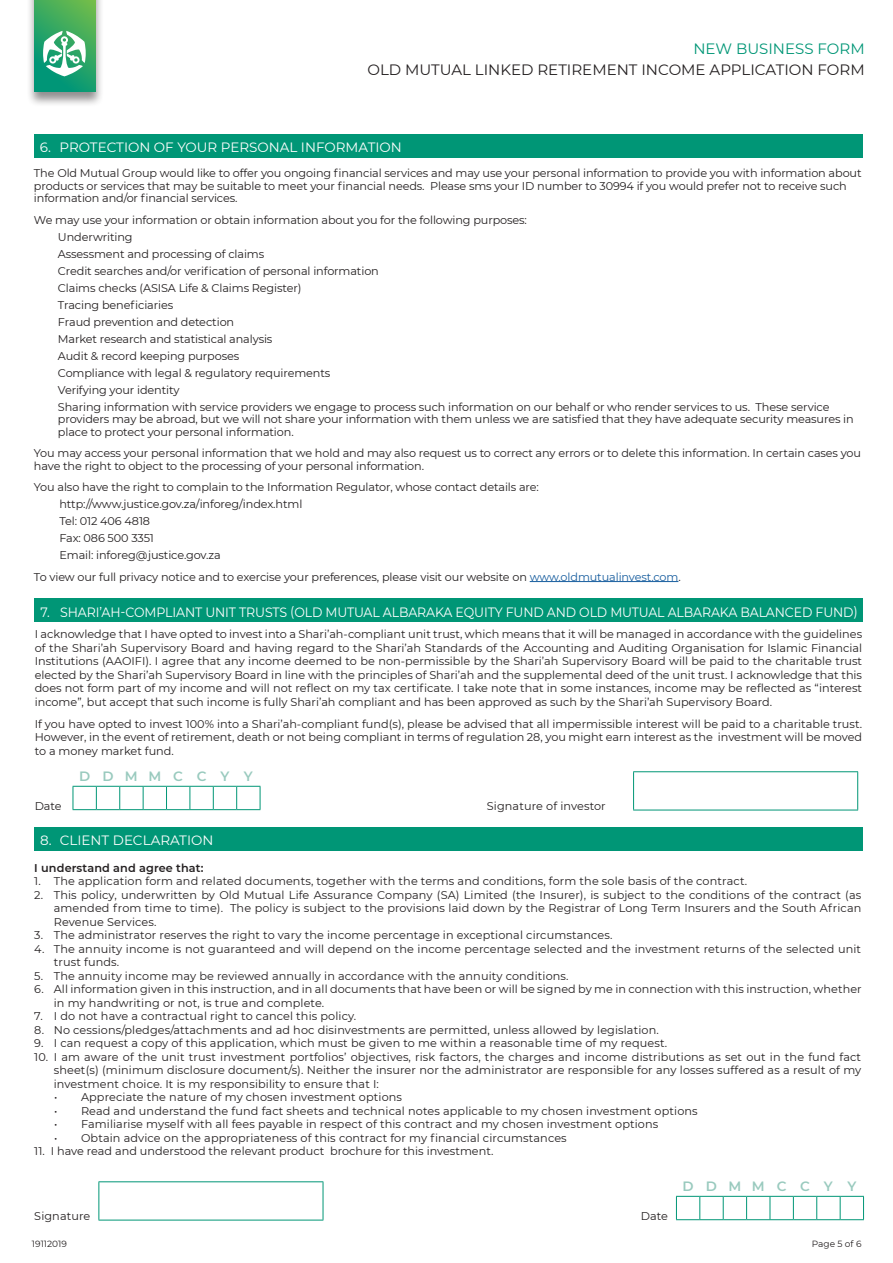
<style>
.page{position:relative;width:893px;height:1263px;background:#fff}
.page>*{position:absolute;margin:0;border:0;box-sizing:border-box;transform-origin:0 0}
.t1{font:15px "Montserrat";color:#231f20}
.t2{font:15px "Montserrat";color:#009676}
.t3{font:13.5px "Montserrat";letter-spacing:-.01em;color:#fff;scale:.93 1}
.t4{font:13.5px "Montserrat";letter-spacing:-.01em;color:#fff}
.t5{font:600 13.5px "Montserrat";color:#99cabe}
.t6{font:11.25px/13.5px "Montserrat";letter-spacing:-.01em;color:#231f20;text-align:justify}
.t7{font:11.25px/13.5px "Montserrat";letter-spacing:.01em;color:#231f20}
.t8{font:600 11.25px "Montserrat";letter-spacing:.01em;color:#231f20}
.t9{font:9px "Montserrat";color:#231f20}
.s1{color:#175d9e}
</style>
<div class="page">
<div style="left:26px;top:0;width:78px;height:107px;background:#231f20;opacity:.5"></div>
<svg style="left:35px;top:0;width:61px;height:91px;background:#32a762"></svg>
<svg style="left:43px;top:31px;width:43px;height:45px"></svg>
<hr style="left:530px;top:581px;width:148px;height:1px;background:#175d9e">
<div style="left:34px;top:134px;width:828px;height:23px;background:#009676"></div>
<div style="left:34px;top:827px;width:829px;height:23px;background:#009676"></div>
<hr style="left:633px;top:771px;width:225px;height:1px;background:#009676">
<hr style="left:633px;top:772px;width:1px;height:38px;background:#009676">
<hr style="left:857px;top:772px;width:1px;height:38px;background:#009676">
<hr style="left:633px;top:810px;width:225px;height:1px;background:#009676">
<div style="left:35px;top:599px;width:828px;height:23px;background:#009676"></div>
<svg style="left:73px;top:786px;width:188px;height:24px"></svg>
<hr style="left:98px;top:1181px;width:225px;height:1px;background:#009676">
<hr style="left:98px;top:1182px;width:1px;height:38px;background:#009676">
<hr style="left:323px;top:1182px;width:1px;height:38px;background:#009676">
<hr style="left:98px;top:1220px;width:225px;height:1px;background:#009676">
<svg style="left:676px;top:1196px;width:188px;height:24px"></svg>
<h1 class="t2" style="left:693px;top:38px;width:173px">NEW BUSINESS FORM</h1>
<h1 class="t1" style="left:368px;top:59px;width:499px">OLD MUTUAL LINKED RETIREMENT INCOME APPLICATION FORM</h1>
<p class="t4" style="left:40px;top:138px;width:364px">6. PROTECTION OF YOUR PERSONAL INFORMATION</p>
<p class="t6" style="left:34px;top:166px;width:829px;line-height:12.8px;text-align:left">The Old Mutual Group would like to offer you ongoing financial services and may use your personal information to provide you with information about products or services that may be suitable to meet your financial needs. Please sms your ID number to 30994 if you would prefer not to receive such information and/or financial services.</p>
<p class="t6" style="left:34px;top:212px;width:494px">We may use your information or obtain information about you for the following purposes:</p>
<p class="t6" style="left:58px;top:229px;width:76px">Underwriting</p>
<p class="t6" style="left:58px;top:246px;width:208px">Assessment and processing of claims</p>
<p class="t6" style="left:58px;top:263px;width:322px">Credit searches and/or verification of personal information</p>
<p class="t6" style="left:58px;top:280px;width:245px">Claims checks (ASISA Life &amp; Claims Register)</p>
<p class="t6" style="left:58px;top:297px;width:117px">Tracing beneficiaries</p>
<p class="t6" style="left:58px;top:314px;width:178px">Fraud prevention and detection</p>
<p class="t6" style="left:58px;top:331px;width:216px">Market research and statistical analysis</p>
<p class="t6" style="left:58px;top:348px;width:183px">Audit &amp; record keeping purposes</p>
<p class="t6" style="left:58px;top:365px;width:274px">Compliance with legal &amp; regulatory requirements</p>
<p class="t6" style="left:58px;top:382px;width:123px">Verifying your identity</p>
<p class="t6" style="left:58px;top:400px;width:797px;line-height:12.8px;text-align:left">Sharing information with service providers we engage to process such information on our behalf or who render services to us. These service providers may be abroad, but we will not share your information with them unless we are satisfied that they have adequate security measures in place to protect your personal information.</p>
<p class="t6" style="left:34px;top:447px;width:829px;line-height:12.8px">You may access your personal information that we hold and may also request us to correct any errors or to delete this information. In certain cases you have the right to object to the processing of your personal information.</p>
<p class="t6" style="left:34px;top:480px;width:506px">You also have the right to complain to the Information Regulator, whose contact details are:</p>
<p class="t6" style="left:59px;top:497px;width:244px">http://www.justice.gov.za/inforeg/index.html</p>
<p class="t6" style="left:59px;top:514px;width:92px">Tel: 012 406 4818</p>
<p class="t6" style="left:59px;top:531px;width:96px">Fax: 086 500 3351</p>
<p class="t6" style="left:59px;top:548px;width:163px">Email: inforeg@justice.gov.za</p>
<p class="t6" style="left:34px;top:569px;width:648px">To view our full privacy notice and to exercise your preferences, please visit our website on <span class="s1">www.oldmutualinvest.com</span>.</p>
<p class="t3" style="left:40px;top:603px;width:880px">7. SHARI’AH-COMPLIANT UNIT TRUSTS (OLD MUTUAL ALBARAKA EQUITY FUND AND OLD MUTUAL ALBARAKA BALANCED FUND)</p>
<p class="t6" style="left:35px;top:627px;width:829px">I acknowledge that I have opted to invest into a Shari’ah-compliant unit trust, which means that it will be managed in accordance with the guidelines of the Shari’ah Supervisory Board and having regard to the Shari’ah Standards of the Accounting and Auditing Organisation for Islamic Financial Institutions (AAOIFI). I agree that any income deemed to be non-permissible by the Shari’ah Supervisory Board will be paid to the charitable trust elected by the Shari’ah Supervisory Board in line with the principles of Shari’ah and the supplemental deed of the unit trust. I acknowledge that this does not form part of my income and will not reflect on my tax certificate. I take note that in some instances, income may be reflected as “interest income”, but accept that such income is fully Shari’ah compliant and has been approved as such by the Shari’ah Supervisory Board.</p>
<p class="t6" style="left:35px;top:716px;width:829px">If you have opted to invest 100% into a Shari’ah-compliant fund(s), please be advised that all impermissible interest will be paid to a charitable trust.<br>However, in the event of retirement, death or not being compliant in terms of regulation 28, you might earn interest as the investment will be moved to a money market fund.</p>
<p class="t5" style="left:79px;top:766px;width:13px">D</p>
<p class="t5" style="left:102px;top:766px;width:13px">D</p>
<p class="t5" style="left:125px;top:766px;width:14px">M</p>
<p class="t5" style="left:148px;top:766px;width:14px">M</p>
<p class="t5" style="left:173px;top:766px;width:11px">C</p>
<p class="t5" style="left:197px;top:766px;width:11px">C</p>
<p class="t5" style="left:220px;top:766px;width:10px">Y</p>
<p class="t5" style="left:244px;top:766px;width:10px">Y</p>
<p class="t6" style="left:35px;top:798px;width:29px">Date</p>
<p class="t7" style="left:487px;top:799px;width:120px">Signature of investor</p>
<p class="t4" style="left:40px;top:831px;width:175px">8. CLIENT DECLARATION</p>
<p class="t8" style="left:34px;top:859px;width:171px">I understand and agree that:</p>
<p class="t7" style="left:34px;top:874px;width:714px">1. The application form and related documents, together with the terms and conditions, form the sole basis of the contract.</p>
<p class="t6" style="left:54px;top:887px;width:809px;text-indent:-20px">2. This policy, underwritten by Old Mutual Life Assurance Company (SA) Limited (the Insurer), is subject to the conditions of the contract (as amended from time to time). The policy is subject to the provisions laid down by the Registrar of Long Term Insurers and the South African Revenue Services.</p>
<p class="t7" style="left:34px;top:928px;width:580px">3. The administrator reserves the right to vary the income percentage in exceptional circumstances.</p>
<p class="t7" style="left:54px;top:941px;width:809px;text-indent:-20px">4. The annuity income is not guaranteed and will depend on the income percentage selected and the investment returns of the selected unit trust funds.</p>
<p class="t7" style="left:34px;top:968px;width:536px">5. The annuity income may be reviewed annually in accordance with the annuity conditions.</p>
<p class="t7" style="left:54px;top:982px;width:809px;text-indent:-20px">6. All information given in this instruction, and in all documents that have been or will be signed by me in connection with this instruction, whether in my handwriting or not, is true and complete.</p>
<p class="t7" style="left:34px;top:1009px;width:323px">7. I do not have a contractual right to cancel this policy.</p>
<p class="t7" style="left:34px;top:1022px;width:626px">8. No cessions/pledges/attachments and ad hoc disinvestments are permitted, unless allowed by legislation.</p>
<p class="t7" style="left:34px;top:1036px;width:634px">9. I can request a copy of this application, which must be given to me within a reasonable time of my request.</p>
<p class="t6" style="left:54px;top:1049px;width:809px;text-indent:-20px">10. I am aware of the unit trust investment portfolios’ objectives, risk factors, the charges and income distributions as set out in the fund fact sheet(s) (minimum disclosure document/s). Neither the insurer nor the administrator are responsible for any losses suffered as a result of my investment choice. It is my responsibility to ensure that I:</p>
<p class="t7" style="left:54px;top:1090px;width:350px">• Appreciate the nature of my chosen investment options</p>
<p class="t7" style="left:54px;top:1103px;width:645px">• Read and understand the fund fact sheets and technical notes applicable to my chosen investment options</p>
<p class="t7" style="left:54px;top:1117px;width:606px">• Familiarise myself with all fees payable in respect of this contract and my chosen investment options</p>
<p class="t7" style="left:54px;top:1130px;width:514px">• Obtain advice on the appropriateness of this contract for my financial circumstances</p>
<p class="t6" style="left:34px;top:1144px;width:461px">11. I have read and understood the relevant product brochure for this investment.</p>
<p class="t7" style="left:34px;top:1209px;width:58px">Signature</p>
<p class="t6" style="left:641px;top:1208px;width:29px">Date</p>
<p class="t5" style="left:683px;top:1176px;width:13px">D</p>
<p class="t5" style="left:706px;top:1176px;width:13px">D</p>
<p class="t5" style="left:728px;top:1176px;width:14px">M</p>
<p class="t5" style="left:752px;top:1176px;width:14px">M</p>
<p class="t5" style="left:777px;top:1176px;width:11px">C</p>
<p class="t5" style="left:800px;top:1176px;width:11px">C</p>
<p class="t5" style="left:824px;top:1176px;width:10px">Y</p>
<p class="t5" style="left:847px;top:1176px;width:10px">Y</p>
<p class="t9" style="left:32px;top:1238px;width:36px">19112019</p>
<p class="t9" style="left:812px;top:1238px;width:51px">Page 5 of 6</p>
</div>
